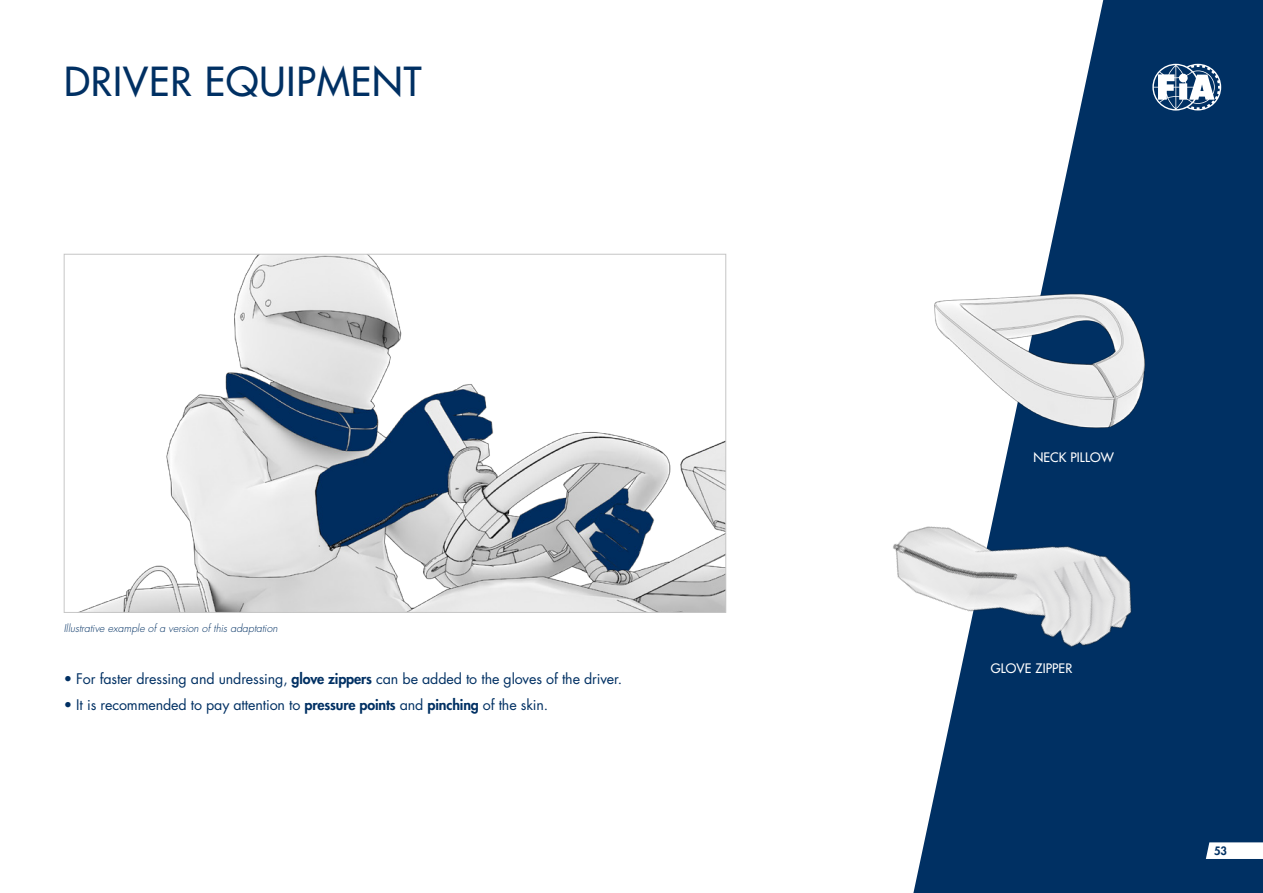
<style>
.page{position:relative;width:1263px;height:893px;background:#fff}
.page>*{position:absolute;margin:0;border:0;box-sizing:border-box;transform-origin:0 0}
.t1{font:500 39px "Futura Std";letter-spacing:.025em;color:#003063}
.t2{font:14.25px "Futura Std";letter-spacing:-.01em;color:#003063}
.t3{font:500 12.75px "Futura Std";letter-spacing:.01em;color:#fff}
.t4{font:800 11.25px "Futura Std";color:#003063}
.t5{font:italic 300 10.5px "Futura Std";color:#003063}
.s1{font-weight:800}
</style>
<div class="page">
<svg style="left:913px;top:0;width:350px;height:893px;fill:#003063"></svg>
<svg style="left:1152px;top:64px;width:69px;height:47px"></svg>
<img style="left:81px;top:256px;width:643px;height:355px">
<img style="left:913px;top:223px;width:253px;height:234px">
<img style="left:893px;top:505px;width:273px;height:148px">
<svg style="left:1206px;top:842px;width:57px;height:17px"></svg>
<h1 class="t1" style="left:64px;top:57px;width:359px">DRIVER EQUIPMENT</h1>
<p class="t5" style="left:64px;top:621px;width:215px">Illustrative example of a version of this adaptation</p>
<p class="t2" style="left:64px;top:670px;width:560px">• For faster dressing and undressing, <span class="s1">glove zippers</span> can be added to the gloves of the driver.</p>
<p class="t2" style="left:64px;top:695px;width:486px">• It is recommended to pay attention to <span class="s1">pressure points</span> and <span class="s1">pinching</span> of the skin.</p>
<p class="t3" style="left:1033px;top:449px;width:82px">NECK PILLOW</p>
<p class="t3" style="left:991px;top:660px;width:83px">GLOVE ZIPPER</p>
<p class="t4" style="left:1214px;top:844px;width:15px">53</p>
</div>
